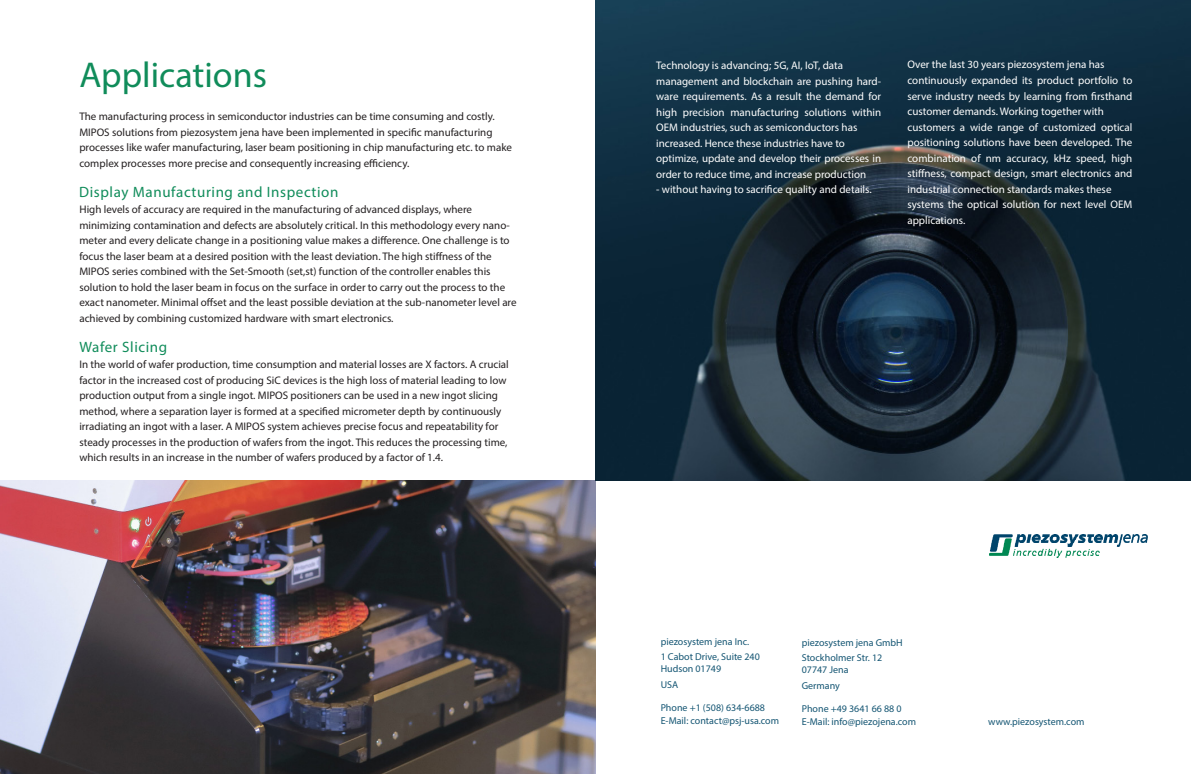
<style>
.page{position:relative;width:1191px;height:774px;background:#fff}
.page>*{position:absolute;margin:0;border:0;box-sizing:border-box;transform-origin:0 0}
.t1{font:36px "Myriad Pro";color:#108c5a}
.t2{font:15px "Myriad Pro";letter-spacing:.04em;color:#108c5a}
.t3{font:11px/15.5px "Myriad Pro";color:#231f20}
.t4{font:11px/15.5px "Myriad Pro";color:#fff;text-align:justify}
.t5{font:10px "Myriad Pro";color:#145573}
</style>
<div class="page">
<img style="left:0;top:480px;width:595px;height:294px">
<img style="left:595px;top:0;width:596px;height:480px">
<img style="left:989px;top:534px;width:158px;height:24px">
<p class="t1" style="left:79px;top:53px;width:189px">Applications</p>
<p class="t3" style="left:79px;top:109px;width:417px">The manufacturing process in semiconductor industries can be time consuming and costly.</p>
<p class="t3" style="left:79px;top:124px;width:434px">MIPOS solutions from piezosystem jena have been implemented in specific manufacturing processes like wafer manufacturing, laser beam positioning in chip manufacturing etc. to make complex processes more precise and consequently increasing efficiency.</p>
<p class="t3" style="left:79px;top:202px;width:394px">High levels of accuracy are required in the manufacturing of advanced displays, where</p>
<p class="t3" style="left:79px;top:217px;width:432px;text-align:justify">minimizing contamination and defects are absolutely critical. In this methodology every nano&shy;meter and every delicate change in a positioning value makes a difference. One challenge is to focus the laser beam at a desired position with the least deviation. The high stiffness of the</p>
<p class="t3" style="left:79px;top:264px;width:439px">MIPOS series combined with the Set-Smooth (set,st) function of the controller enables this solution to hold the laser beam in focus on the surface in order to carry out the process to the exact nanometer. Minimal offset and the least possible deviation at the sub-nanometer level are achieved by combining customized hardware with smart electronics.</p>
<p class="t3" style="left:79px;top:357px;width:431px">In the world of wafer production, time consumption and material losses are X factors. A crucial factor in the increased cost of producing SiC devices is the high loss of material leading to low production output from a single ingot. MIPOS positioners can be used in a new ingot slicing method, where a separation layer is formed at a specified micrometer depth by continuously irradiating an ingot with a laser. A MIPOS system achieves precise focus and repeatability for steady processes in the production of wafers from the ingot. This reduces the processing time, which results in an increase in the number of wafers produced by a factor of 1.4.</p>
<p class="t2" style="left:79px;top:182px;width:261px">Display Manufacturing and Inspection</p>
<p class="t2" style="left:79px;top:338px;width:89px">Wafer Slicing</p>
<p class="t4" style="left:656px;top:58px;width:188px">Technology is advancing; 5G, AI, IoT, data</p>
<p class="t4" style="left:656px;top:73px;width:226px">management and blockchain are pushing hard&shy;ware requirements. As a result the demand for high precision manufacturing solutions within OEM industries, such as semiconductors has</p>
<p class="t4" style="left:656px;top:135px;width:190px">increased. Hence these industries have to</p>
<p class="t4" style="left:656px;top:151px;width:226px">optimize, update and develop their processes in order to reduce time, and increase production</p>
<p class="t4" style="left:656px;top:182px;width:217px">- without having to sacrifice quality and details.</p>
<p class="t4" style="left:907px;top:57px;width:199px">Over the last 30 years piezosystem jena has</p>
<p class="t4" style="left:907px;top:72px;width:226px">continuously expanded its product portfolio to serve industry needs by learning from firsthand customer demands. Working together with</p>
<p class="t4" style="left:907px;top:119px;width:226px">customers a wide range of customized optical positioning solutions have been developed. The combination of nm accuracy, kHz speed, high stiffness, compact design, smart electronics and industrial connection standards makes these</p>
<p class="t4" style="left:907px;top:196px;width:226px">systems the optical solution for next level OEM applications.</p>
<p class="t5" style="left:660px;top:636px;width:90px">piezosystem jena Inc.</p>
<p class="t5" style="left:660px;top:651px;width:101px">1 Cabot Drive, Suite 240</p>
<p class="t5" style="left:660px;top:663px;width:62px">Hudson 01749</p>
<p class="t5" style="left:660px;top:678px;width:19px">USA</p>
<p class="t5" style="left:660px;top:701px;width:106px">Phone +1 (508) 634-6688</p>
<p class="t5" style="left:660px;top:714px;width:120px">E-Mail: contact@psj-usa.com</p>
<p class="t5" style="left:801px;top:636px;width:102px">piezosystem jena GmbH</p>
<p class="t5" style="left:801px;top:651px;width:82px">Stockholmer Str. 12</p>
<p class="t5" style="left:801px;top:663px;width:48px">07747 Jena</p>
<p class="t5" style="left:801px;top:679px;width:40px">Germany</p>
<p class="t5" style="left:801px;top:702px;width:101px">Phone +49 3641 66 88 0</p>
<p class="t5" style="left:801px;top:715px;width:116px">E-Mail: info@piezojena.com</p>
<p class="t5" style="left:988px;top:715px;width:98px">www.piezosystem.com</p>
</div>
